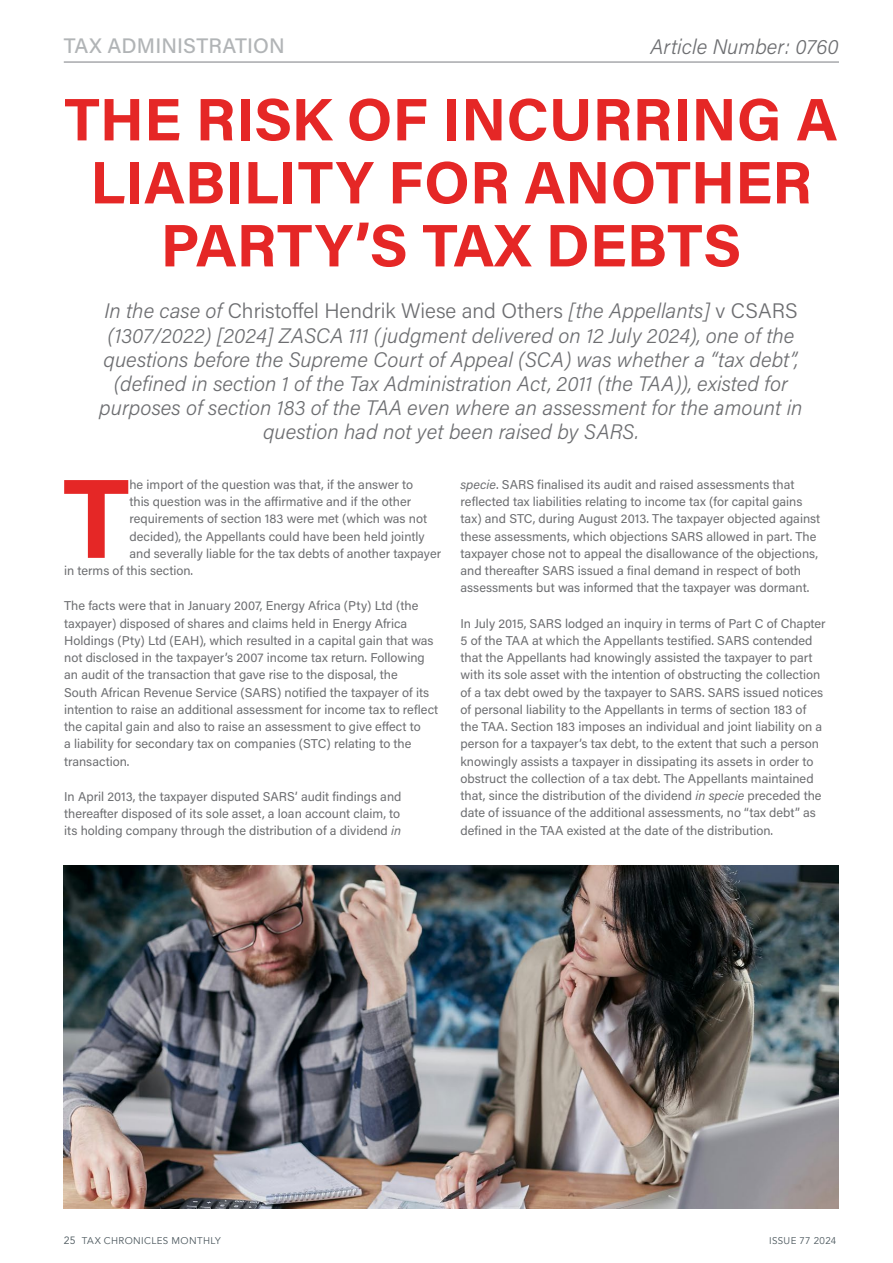
<style>
.page{position:relative;width:893px;height:1263px;background:#fff}
.page>*{position:absolute;margin:0;border:0;box-sizing:border-box;transform-origin:0 0}
.t1{font:700 112.95px "Acumin Pro";color:#e52726}
.t2{font:700 60px/63px "Acumin Pro";color:#e52726;text-align:center}
.t3{font:italic 300 21px/24.2px "Acumin Pro";color:#6d6e71;text-align:center}
.t4{font:500 21px "Acumin Pro";letter-spacing:.005em;color:#b1b4b6}
.t5{font:12.75px/17.2px "Acumin Pro";color:#6d6e71}
.t6{font:9.75px "Avenir";letter-spacing:.04em;color:#4a565c}
.s1{font-style:normal}
.s2{font-style:italic}
.s3{font-family:"Avenir LT Std";font-size:10.5px}
</style>
<div class="page">
<hr style="left:64px;top:61px;width:775px;height:2px;background:#a7a9ac">
<img style="left:64px;top:865px;width:775px;height:344px">
<h3 class="t4" style="left:64px;top:31px;width:223px">TAX ADMINISTRATION</h3>
<h3 class="t3" style="left:650px;top:34px;width:190px">Article Number: 0760</h3>
<h2 class="t2" style="left:64px;top:85px;width:775px">THE RISK OF INCURRING A<br>LIABILITY FOR ANOTHER<br>PARTY’S TAX DEBTS</h2>
<p class="t3" style="left:99px;top:298px;width:705px">In the case of <span class="s1">Christoffel Hendrik Wiese and Others</span> [the Appellants] <span class="s1">v CSARS </span>(1307/2022) [2024] ZASCA 111 (judgment delivered on 12 July 2024), one of the questions before the Supreme Court of Appeal (SCA) was whether a “tax debt”, (defined in section 1 of the Tax Administration Act, 2011 (the TAA)), existed for purposes of section 183 of the TAA even where an assessment for the amount in question had not yet been raised by SARS.</p>
<h1 class="t1" style="left:63px;top:439px;width:68px">T</h1>
<p class="t5" style="left:129px;top:475px;width:285px">he import of the question was that, if the answer to</p>
<p class="t5" style="left:460px;top:475px;width:361px"><span class="s2">specie</span>. SARS finalised its audit and raised assessments that reflected tax liabilities relating to income tax (for capital gains tax) and STC, during August 2013. The taxpayer objected against these assessments, which objections SARS allowed in part. The taxpayer chose not to appeal the disallowance of the objections, and thereafter SARS issued a final demand in respect of both assessments but was informed that the taxpayer was dormant.</p>
<p class="t5" style="left:460px;top:614px;width:367px">In July 2015, SARS lodged an inquiry in terms of Part C of Chapter 5 of the TAA at which the Appellants testified. SARS contended that the Appellants had knowingly assisted the taxpayer to part with its sole asset with the intention of obstructing the collection of a tax debt owed by the taxpayer to SARS. SARS issued notices of personal liability to the Appellants in terms of section 183 of the TAA. Section 183 imposes an individual and joint liability on a person for a taxpayer’s tax debt, to the extent that such a person knowingly assists a taxpayer in dissipating its assets in order to obstruct the collection of a tax debt. The Appellants maintained that, since the distribution of the dividend <span class="s2">in specie</span> preceded the date of issuance of the additional assessments, no “tax debt” as defined in the TAA existed at the date of the distribution.</p>
<p class="t5" style="left:129px;top:492px;width:283px">this question was in the affirmative and if the other</p>
<p class="t5" style="left:129px;top:510px;width:299px">requirements of section 183 were met (which was not</p>
<p class="t5" style="left:129px;top:527px;width:297px">decided), the Appellants could have been held jointly</p>
<p class="t5" style="left:129px;top:544px;width:313px">and severally liable for the tax debts of another taxpayer</p>
<p class="t5" style="left:64px;top:561px;width:130px">in terms of this section.</p>
<p class="t5" style="left:64px;top:597px;width:376px">The facts were that in January 2007, Energy Africa (Pty) Ltd (the taxpayer) disposed of shares and claims held in Energy Africa Holdings (Pty) Ltd (EAH), which resulted in a capital gain that was not disclosed in the taxpayer’s 2007 income tax return. Following an audit of the transaction that gave rise to the disposal, the<br>South African Revenue Service (SARS) notified the taxpayer of its intention to raise an additional assessment for income tax to reflect the capital gain and also to raise an assessment to give effect to<br>a liability for secondary tax on companies (STC) relating to the transaction.</p>
<p class="t5" style="left:64px;top:787px;width:339px;text-align:justify">In April 2013, the taxpayer disputed SARS’ audit findings and thereafter disposed of its sole asset, a loan account claim, to its holding company through the distribution of a dividend <span class="s2">in</span></p>
<p class="t6" style="left:64px;top:1234px;width:158px"><span class="s3">25</span> TAX CHRONICLES MONTHLY</p>
<p class="t6" style="left:769px;top:1234px;width:69px">ISSUE 77 2024</p>
</div>
